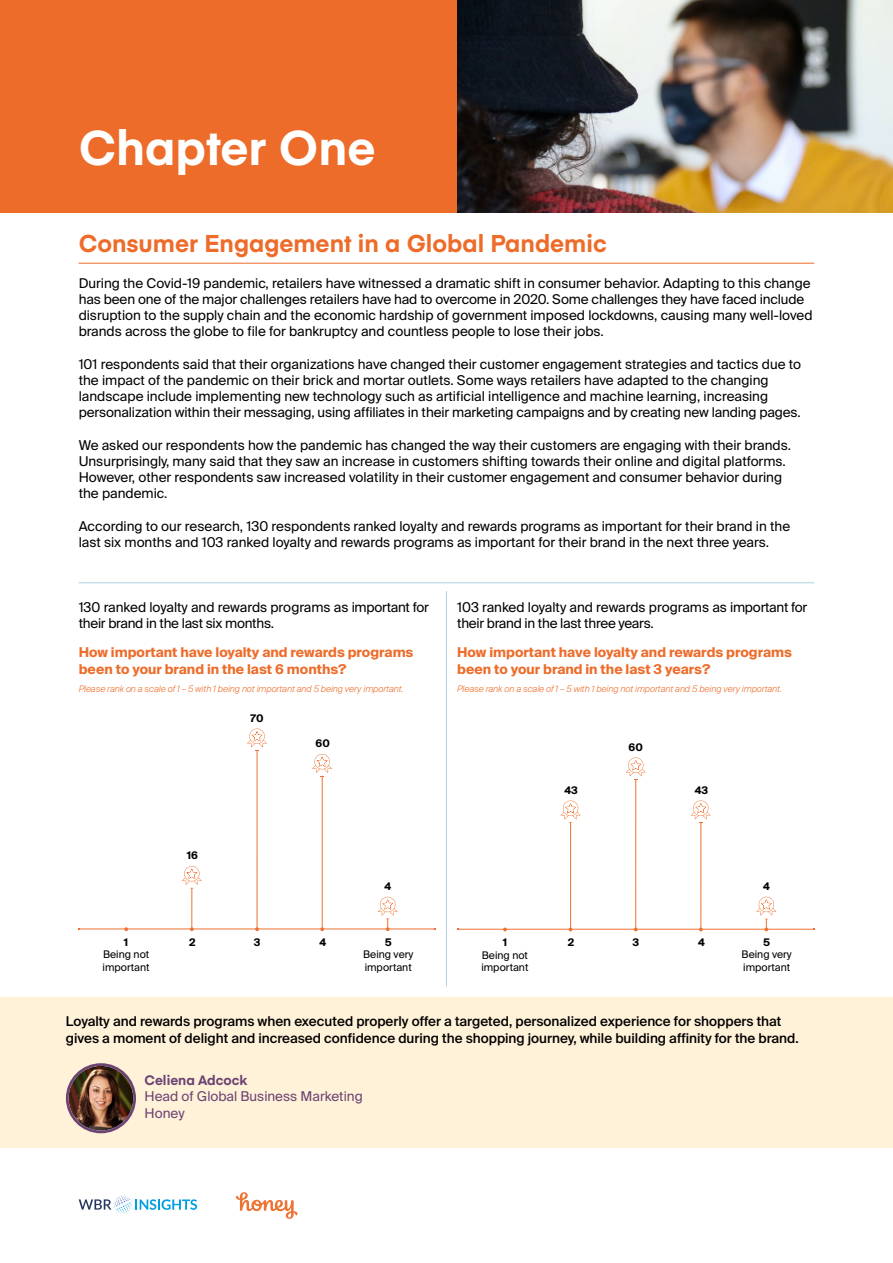
<style>
.page{position:relative;width:893px;height:1263px;background:#fff}
.page>*{position:absolute;margin:0;border:0;box-sizing:border-box;transform-origin:0 0}
.t1{font:700 48px "Eina 03";color:#fff}
.t2{font:700 24px "Eina 03";color:#ed6c2a}
.t3{font:13.5px/16.2px "Suisse Intl";color:#000}
.t4{font:500 13.5px/16.2px "Suisse Intl";color:#000}
.t5{font:700 13.5px/16.2px "Suisse Intl";color:#ed6c2a}
.t6{font:13.5px/16.2px "Suisse Intl";color:#6b4472}
.t7{font:700 13.5px "Eina 03";color:#6b4472}
.t8{font:10.5px/12.6px "Suisse Intl";color:#000}
.t9{font:700 10.5px "Suisse Intl";color:#000}
.t10{font:italic 300 9px "Suisse Intl";color:#ed6c2a}
</style>
<div class="page">
<div style="left:0;top:0;width:893px;height:213px;background:#ed6c2a"></div>
<img style="left:457px;top:0;width:436px;height:213px">
<hr style="left:79px;top:263px;width:735px;height:1px;background:#ed6c2a">
<hr style="left:192px;top:888px;width:1px;height:41px;background:#ee7231">
<hr style="left:257px;top:751px;width:1px;height:178px;background:#ee7231">
<hr style="left:322px;top:776px;width:1px;height:153px;background:#ee7231">
<hr style="left:79px;top:929px;width:356px;height:1px;background:#ee7231">
<svg style="left:182px;top:866px;width:20px;height:23px"></svg>
<svg style="left:247px;top:728px;width:20px;height:23px"></svg>
<svg style="left:312px;top:754px;width:20px;height:23px"></svg>
<svg style="left:378px;top:897px;width:20px;height:34px"></svg>
<hr style="left:79px;top:582px;width:735px;height:1px;background:#b4d1e3">
<hr style="left:570px;top:823px;width:1px;height:106px;background:#ee7231">
<hr style="left:635px;top:779px;width:1px;height:150px;background:#ee7231">
<hr style="left:701px;top:823px;width:1px;height:106px;background:#ee7231">
<hr style="left:458px;top:929px;width:356px;height:1px;background:#ee7231">
<svg style="left:561px;top:800px;width:19px;height:23px"></svg>
<svg style="left:626px;top:757px;width:20px;height:23px"></svg>
<svg style="left:691px;top:800px;width:20px;height:23px"></svg>
<svg style="left:756px;top:897px;width:20px;height:34px"></svg>
<div style="left:0;top:997px;width:893px;height:151px;background:#fff2d9"></div>
<svg style="left:67px;top:1064px;width:68px;height:68px"></svg>
<img style="left:69px;top:1066px;width:64px;height:64px;border-radius:32px">
<div style="left:66px;top:1063px;width:70px;height:70px;border:3px solid #6b4472;border-radius:50%"></div>
<hr style="left:446px;top:591px;width:1px;height:395px;background:#b4d1e3">
<svg style="left:79px;top:1195px;width:118px;height:19px"></svg>
<svg style="left:236px;top:1192px;width:62px;height:27px"></svg>
<h1 class="t1" style="left:79px;top:112px;width:298px">Chapter One</h1>
<h2 class="t2" style="left:79px;top:226px;width:529px">Consumer Engagement in a Global Pandemic</h2>
<p class="t3" style="left:79px;top:275px;width:735px">During the Covid-19 pandemic, retailers have witnessed a dramatic shift in consumer behavior. Adapting to this change has been one of the major challenges retailers have had to overcome in 2020. Some challenges they have faced include disruption to the supply chain and the economic hardship of government imposed lockdowns, causing many well-loved brands across the globe to file for bankruptcy and countless people to lose their jobs.</p>
<p class="t3" style="left:79px;top:356px;width:724px">101 respondents said that their organizations have changed their customer engagement strategies and tactics due to the impact of the pandemic on their brick and mortar outlets. Some ways retailers have adapted to the changing landscape include implementing new technology such as artificial intelligence and machine learning, increasing personalization within their messaging, using affiliates in their marketing campaigns and by creating new landing pages.</p>
<p class="t3" style="left:79px;top:437px;width:714px">We asked our respondents how the pandemic has changed the way their customers are engaging with their brands.<br>Unsurprisingly, many said that they saw an increase in customers shifting towards their online and digital platforms.<br>However, other respondents saw increased volatility in their customer engagement and consumer behavior during the pandemic.</p>
<p class="t3" style="left:79px;top:518px;width:713px">According to our research, 130 respondents ranked loyalty and rewards programs as important for their brand in the last six months and 103 ranked loyalty and rewards programs as important for their brand in the next three years.</p>
<p class="t3" style="left:79px;top:599px;width:352px">130 ranked loyalty and rewards programs as important for their brand in the last six months.</p>
<p class="t3" style="left:457px;top:599px;width:352px">103 ranked loyalty and rewards programs as important for their brand in the last three years.</p>
<p class="t5" style="left:79px;top:645px;width:336px">How important have loyalty and rewards programs been to your brand in the last 6 months?</p>
<p class="t10" style="left:79px;top:683px;width:326px">Please rank on a scale of 1 – 5 with 1 being not important and 5 being very important.</p>
<p class="t5" style="left:457px;top:645px;width:336px">How important have loyalty and rewards programs been to your brand in the last 3 years?</p>
<p class="t10" style="left:457px;top:683px;width:326px">Please rank on a scale of 1 – 5 with 1 being not important and 5 being very important.</p>
<p class="t9" style="left:251px;top:712px;width:15px">70</p>
<p class="t9" style="left:316px;top:737px;width:16px">60</p>
<p class="t9" style="left:629px;top:741px;width:16px">60</p>
<p class="t9" style="left:564px;top:784px;width:15px">43</p>
<p class="t9" style="left:695px;top:784px;width:15px">43</p>
<p class="t9" style="left:187px;top:849px;width:13px">16</p>
<p class="t9" style="left:385px;top:880px;width:8px">4</p>
<p class="t9" style="left:763px;top:880px;width:8px">4</p>
<p class="t9" style="left:124px;top:936px;width:6px">1</p>
<p class="t8" style="left:103px;top:948px;width:49px">Being not important</p>
<p class="t9" style="left:189px;top:936px;width:8px">2</p>
<p class="t9" style="left:254px;top:936px;width:8px">3</p>
<p class="t9" style="left:319px;top:936px;width:8px">4</p>
<p class="t9" style="left:385px;top:936px;width:9px">5</p>
<p class="t8" style="left:363px;top:948px;width:52px">Being very important</p>
<p class="t9" style="left:503px;top:936px;width:6px">1</p>
<p class="t8" style="left:481px;top:949px;width:49px">Being not important</p>
<p class="t9" style="left:568px;top:936px;width:8px">2</p>
<p class="t9" style="left:632px;top:936px;width:8px">3</p>
<p class="t9" style="left:698px;top:936px;width:8px">4</p>
<p class="t9" style="left:763px;top:936px;width:9px">5</p>
<p class="t8" style="left:742px;top:948px;width:52px">Being very important</p>
<p class="t4" style="left:66px;top:1014px;width:734px">Loyalty and rewards programs when executed properly offer a targeted, personalized experience for shoppers that gives a moment of delight and increased confidence during the shopping journey, while building affinity for the brand.</p>
<p class="t7" style="left:145px;top:1070px;width:104px">Celiena Adcock</p>
<p class="t6" style="left:145px;top:1089px;width:220px">Head of Global Business Marketing<br>Honey</p>
</div>
